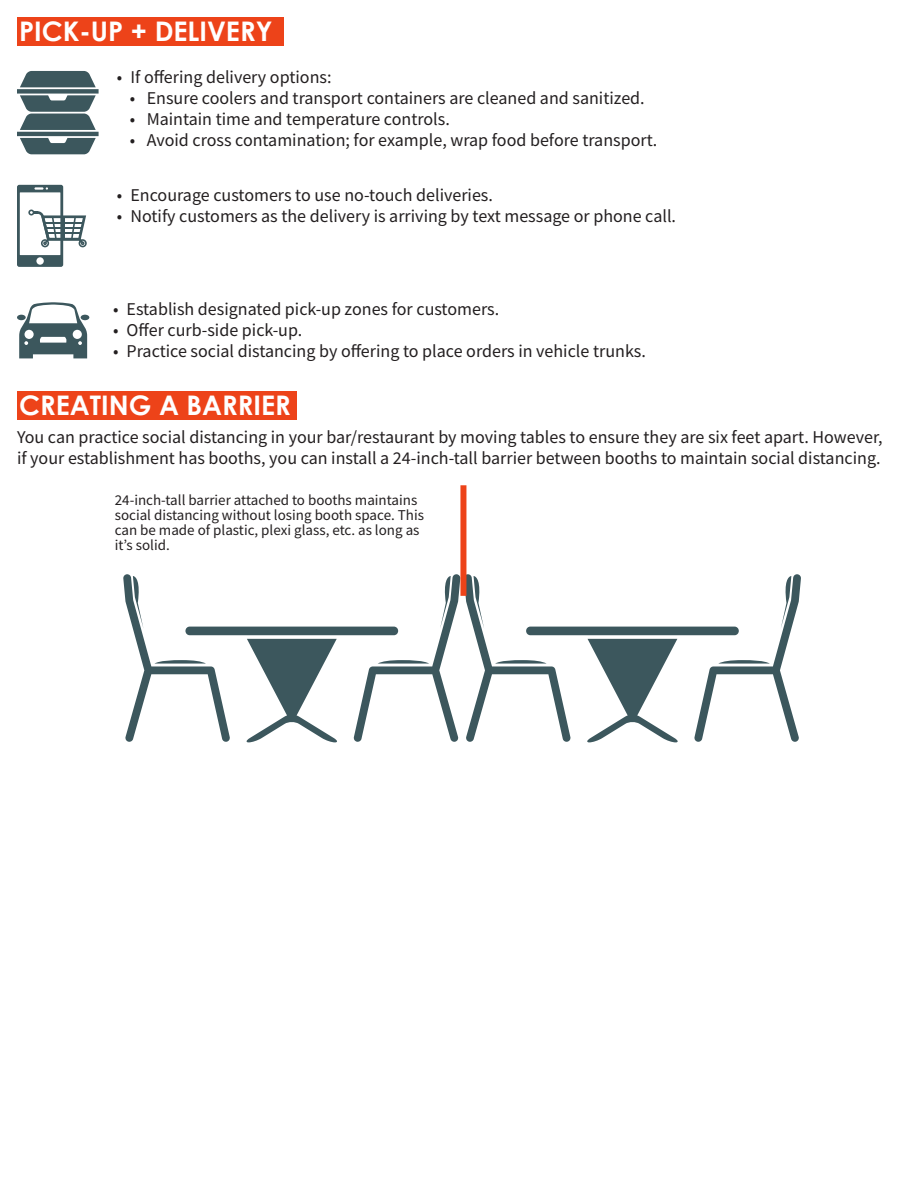
<style>
.page{position:relative;width:918px;height:1188px;background:#fff}
.page>*{position:absolute;margin:0;border:0;box-sizing:border-box;transform-origin:0 0}
.t1{font:700 27px "Century Gothic";color:#fff}
.t2{font:18px "Source Sans Pro";color:#231f20}
.t3{font:15px "Source Sans Pro";color:#231f20}
</style>
<div class="page">
<div style="left:17px;top:17px;width:267px;height:28px;background:#ed4319"></div>
<svg style="left:17px;top:71px;width:82px;height:83px"></svg>
<svg style="left:17px;top:185px;width:70px;height:82px"></svg>
<div style="left:17px;top:315px;width:9px;height:5px;background:#3c575d;border-radius:50%"></div>
<div style="left:81px;top:315px;width:8px;height:5px;background:#3c575d;border-radius:50%"></div>
<svg style="left:19px;top:302px;width:68px;height:56px"></svg>
<div style="left:17px;top:391px;width:279px;height:28px;background:#ed4319"></div>
<svg style="left:123px;top:574px;width:337px;height:168px"></svg>
<svg style="left:465px;top:574px;width:336px;height:168px"></svg>
<div style="left:460px;top:485px;width:6px;height:111px;background:#ed4319"></div>
<p class="t1" style="left:19px;top:14px;width:255px">PICK-UP + DELIVERY</p>
<p class="t2" style="left:117px;top:65px;width:216px">• If offering delivery options:</p>
<p class="t2" style="left:130px;top:86px;width:517px">• Ensure coolers and transport containers are cleaned and sanitized.</p>
<p class="t2" style="left:130px;top:107px;width:322px">• Maintain time and temperature controls.</p>
<p class="t2" style="left:130px;top:128px;width:529px">• Avoid cross contamination; for example, wrap food before transport.</p>
<p class="t2" style="left:117px;top:184px;width:378px">• Encourage customers to use no-touch deliveries.</p>
<p class="t2" style="left:117px;top:205px;width:561px">• Notify customers as the delivery is arriving by text message or phone call.</p>
<p class="t2" style="left:113px;top:298px;width:388px">• Establish designated pick-up zones for customers.</p>
<p class="t2" style="left:113px;top:319px;width:191px">• Offer curb-side pick-up.</p>
<p class="t2" style="left:113px;top:340px;width:534px">• Practice social distancing by offering to place orders in vehicle trunks.</p>
<p class="t1" style="left:19px;top:389px;width:273px">CREATING A BARRIER</p>
<p class="t2" style="left:17px;top:426px;width:867px">You can practice social distancing in your bar/restaurant by moving tables to ensure they are six feet apart. However,</p>
<p class="t2" style="left:17px;top:447px;width:865px">if your establishment has booths, you can install a 24-inch-tall barrier between booths to maintain social distancing.</p>
<p class="t3" style="left:115px;top:491px;width:304px">24-inch-tall barrier attached to booths maintains</p>
<p class="t3" style="left:115px;top:506px;width:311px">social distancing without losing booth space. This</p>
<p class="t3" style="left:115px;top:521px;width:306px">can be made of plastic, plexi glass, etc. as long as</p>
<p class="t3" style="left:115px;top:536px;width:57px">it’s solid.</p>
</div>
